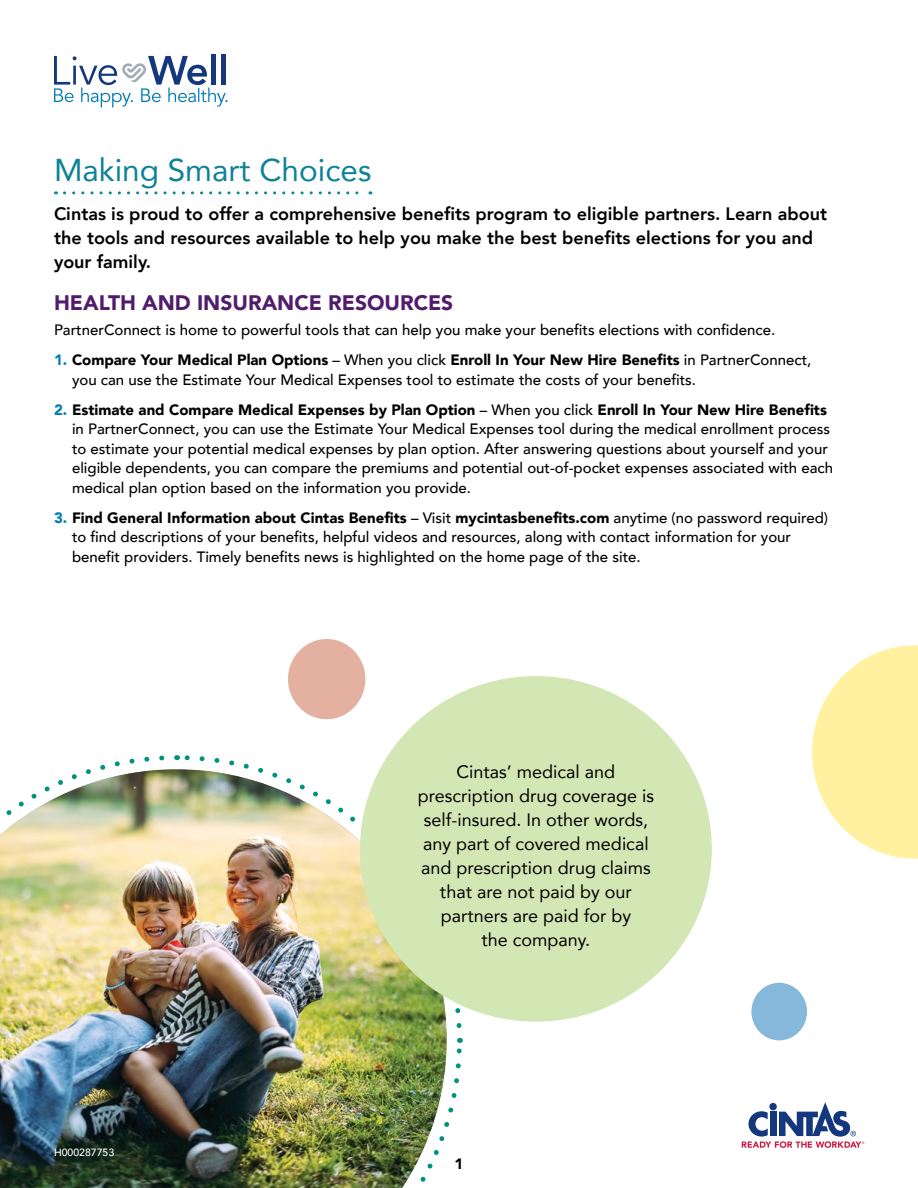
<style>
.page{position:relative;width:918px;height:1188px;background:#fff}
.page>*{position:absolute;margin:0;border:0;box-sizing:border-box;transform-origin:0 0}
.t1{font:31.5px "Avenir";color:#0e8296}
.t2{font:900 21px "Avenir";color:#511c6c}
.t3{font:18px/24px "Avenir";color:#000;text-align:center}
.t4{font:800 18px/24px "Avenir";color:#000}
.t5{font:500 15px/19.5px "Avenir";color:#000}
.t6{font:900 15px "Avenir";color:#000}
.t7{font:500 10.5px "Avenir";color:#fff}
.s1{font-weight:900;color:#007bb6}
.s2{font-weight:900}
</style>
<div class="page">
<svg style="left:447px;top:1038px;width:16px;height:89px"></svg>
<img style="left:0;top:769px;width:447px;height:419px">
<div style="left:751px;top:983px;width:56px;height:57px;background:#85b8db;border-radius:50%"></div>
<div style="left:360px;top:676px;width:352px;height:346px;background:#d3e7b5;border-radius:50%"></div>
<svg style="left:64px;top:191px;width:307px;height:3px"></svg>
<div style="left:211px;top:54px;width:5px;height:31px;background:#14377d"></div>
<div style="left:221px;top:54px;width:5px;height:31px;background:#14377d"></div>
<svg style="left:54px;top:56px;width:174px;height:52px"></svg>
<svg style="left:742px;top:1102px;width:122px;height:46px"></svg>
<div style="left:288px;top:639px;width:77px;height:80px;background:#e4b1a0;border-radius:50%"></div>
<svg style="left:812px;top:645px;width:106px;height:214px"></svg>
<h1 class="t1" style="left:54px;top:145px;width:319px">Making Smart Choices</h1>
<p class="t4" style="left:54px;top:202px;width:775px">Cintas is proud to offer a comprehensive benefits program to eligible partners. Learn about the tools and resources available to help you make the best benefits elections for you and your family.</p>
<h2 class="t2" style="left:54px;top:285px;width:401px">HEALTH AND INSURANCE RESOURCES</h2>
<p class="t5" style="left:54px;top:320px;width:723px">PartnerConnect is home to powerful tools that can help you make your benefits elections with confidence.</p>
<p class="t5" style="left:72px;top:350px;width:741px;text-indent:-18px"><span class="s1">1.</span> <span class="s2">Compare Your Medical Plan Options</span> – When you click <span class="s2">Enroll In Your New Hire Benefits</span> in PartnerConnect, you can use the Estimate Your Medical Expenses tool to estimate the costs of your benefits.</p>
<p class="t5" style="left:72px;top:399px;width:763px;text-indent:-18px"><span class="s1">2.</span> <span class="s2">Estimate and Compare Medical Expenses by Plan Option</span> – When you click <span class="s2">Enroll In Your New Hire Benefits </span>in PartnerConnect, you can use the Estimate Your Medical Expenses tool during the medical enrollment process to estimate your potential medical expenses by plan option. After answering questions about yourself and your eligible dependents, you can compare the premiums and potential out-of-pocket expenses associated with each medical plan option based on the information you provide.</p>
<p class="t5" style="left:72px;top:507px;width:758px;text-indent:-18px"><span class="s1">3.</span> <span class="s2">Find General Information about Cintas Benefits</span> – Visit <span class="s2">mycintasbenefits.com</span> anytime (no password required) to find descriptions of your benefits, helpful videos and resources, along with contact information for your benefit providers. Timely benefits news is highlighted on the home page of the site.</p>
<p class="t7" style="left:54px;top:1143px;width:62px">H000287753</p>
<p class="t3" style="left:418px;top:759px;width:238px">Cintas’ medical and prescription drug coverage is self-insured. In other words, any part of covered medical and prescription drug claims that are not paid by our partners are paid for by<br>the company.</p>
<p class="t6" style="left:455px;top:1150px;width:10px">1</p>
</div>
